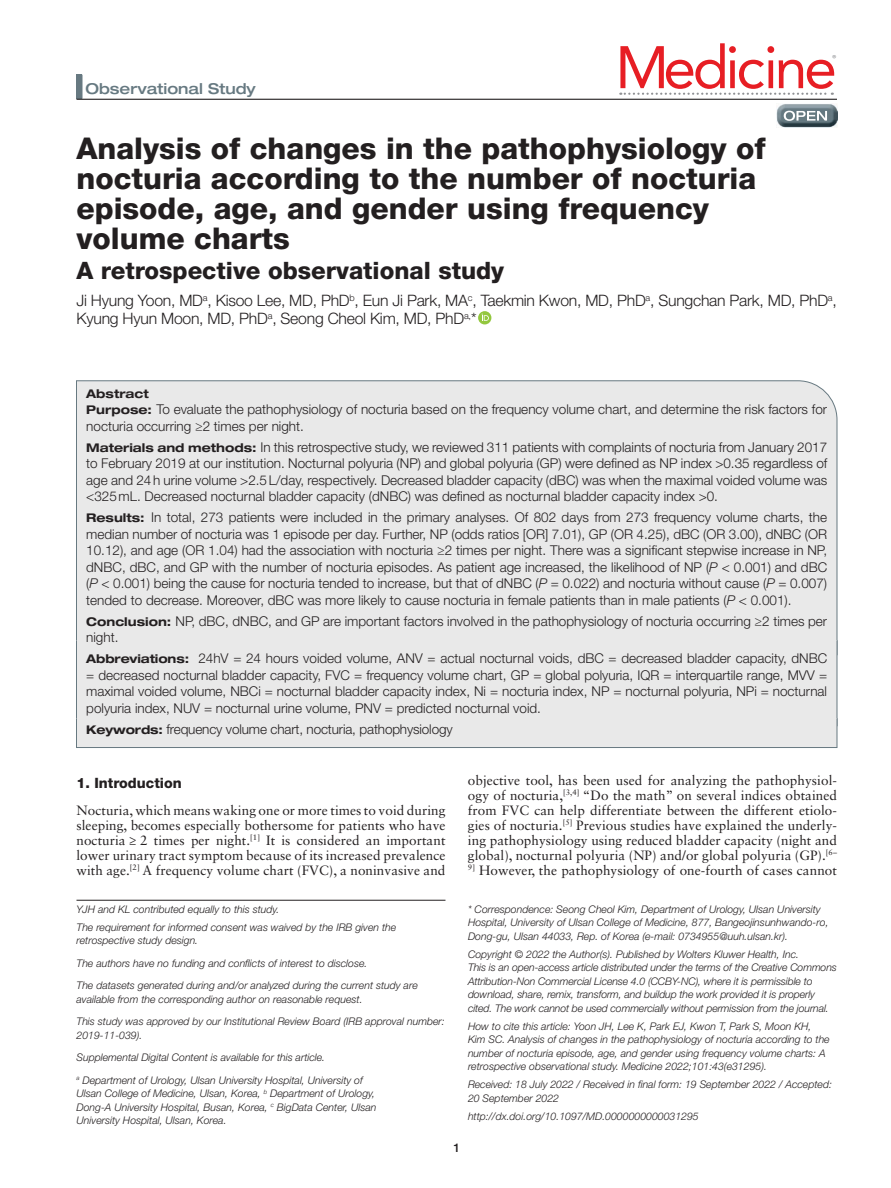
<style>
.page{position:relative;width:891px;height:1188px;background:#fff}
.page>*{position:absolute;margin:0;border:0;box-sizing:border-box;transform-origin:0 0}
.t1{font:59.4px "Avenir";letter-spacing:-.06em;color:#e71e24}
.t2{font:800 30px/30px "Helvetica Neue LT Std";color:#231f20}
.t3{font:800 24px "Helvetica Neue LT Std";color:#231f20}
.t4{font:300 15.75px/18px "Helvetica Neue LT Std";letter-spacing:-.015em;color:#231f20}
.t5{font:500 expanded 15px "Helvetica Neue LT Std";color:#667981}
.t6{font:800 14.25px "Helvetica Neue LT Std";color:#231f20}
.t7{font:300 13.5px/16.5px "Helvetica Neue LT Std";color:#231f20;text-align:justify}
.t8{font:13.5px/15px "Sabon LT Std";letter-spacing:.005em;color:#231f20;text-align:justify}
.t9{font:700 expanded 12px "Helvetica Neue LT Std";color:#231f20}
.t10{font:500 12px "Helvetica Neue LT Std";color:#231f20}
.t11{font:italic 300 10.5px/13.5px "Helvetica Neue LT Std";color:#231f20}
.t12{font:500 10.35px "Akzidenz Grotesk BE";color:#909295}
.s1{font-weight:700;font-stretch:expanded;font-size:12px}
.s2{font-style:italic}
</style>
<div class="page">
<div style="left:76px;top:74px;width:6px;height:25px;background:#677981"></div>
<hr style="left:76px;top:99px;width:761px;height:1px;background:#231f20">
<img style="left:776px;top:104px;width:61px;height:24px">
<svg style="left:784px;top:111px;width:43px;height:10px"></svg>
<svg style="left:620px;top:93px;width:213px;height:2px"></svg>
<div style="left:76px;top:380px;width:762px;height:276px;background:#e9e9e9"></div>
<div style="left:76px;top:640px;width:761px;height:87px;background:#e9e9e9"></div>
<div style="left:76px;top:718px;width:761px;height:30px;background:#e9e9e9"></div>
<div style="left:76px;top:718px;width:761px;height:30px;border:1px solid #677981"></div>
<div style="left:478px;top:311px;width:13px;height:13px;background:#93c73e;border-radius:50%"></div>
<svg style="left:482px;top:314px;width:7px;height:7px"></svg>
<hr style="left:76px;top:900px;width:370px;height:1px;background:#231f20">
<p class="t5" style="left:86px;top:80px;width:172px">Observational Study</p>
<h1 class="t1" style="left:615px;top:33px;width:223px">Medicine</h1>
<p class="t12" style="left:832px;top:52px;width:6px">®</p>
<h2 class="t2" style="left:76px;top:134px;width:691px">Analysis of changes in the pathophysiology of nocturia according to the number of nocturia episode, age, and gender using frequency volume charts</h2>
<h3 class="t3" style="left:76px;top:257px;width:429px">A retrospective observational study</h3>
<p class="t4" style="left:76px;top:291px;width:762px">Ji Hyung Yoon, MD<sup>a</sup>, Kisoo Lee, MD, PhD<sup>b</sup>, Eun Ji Park, MA<sup>c</sup>, Taekmin Kwon, MD, PhD<sup>a</sup>, Sungchan Park, MD, PhD<sup>a</sup>,<br>Kyung Hyun Moon, MD, PhD<sup>a</sup>, Seong Cheol Kim, MD, PhD<sup>a,</sup>*</p>
<p class="t9" style="left:86px;top:386px;width:64px">Abstract</p>
<p class="t7" style="left:86px;top:401px;width:742px"><span class="s1">Purpose:</span> To evaluate the pathophysiology of nocturia based on the frequency volume chart, and determine the risk factors for nocturia occurring ≥2 times per night.</p>
<p class="t7" style="left:86px;top:439px;width:743px"><span class="s1">Materials and methods:</span> In this retrospective study, we reviewed 311 patients with complaints of nocturia from January 2017 to February 2019 at our institution. Nocturnal polyuria (NP) and global polyuria (GP) were defined as NP index &gt;0.35 regardless of age and 24h urine volume &gt;2.5L/day, respectively. Decreased bladder capacity (dBC) was when the maximal voided volume was &lt;325mL. Decreased nocturnal bladder capacity (dNBC) was defined as nocturnal bladder capacity index &gt;0.</p>
<p class="t7" style="left:86px;top:509px;width:742px"><span class="s1">Results:</span> In total, 273 patients were included in the primary analyses. Of 802 days from 273 frequency volume charts, the median number of nocturia was 1 episode per day. Further, NP (odds ratios [OR] 7.01), GP (OR 4.25), dBC (OR 3.00), dNBC (OR 10.12), and age (OR 1.04) had the association with nocturia ≥2 times per night. There was a significant stepwise increase in NP, dNBC, dBC, and GP with the number of nocturia episodes. As patient age increased, the likelihood of NP (<span class="s2">P</span> &lt; 0.001) and dBC (<span class="s2">P</span> &lt; 0.001) being the cause for nocturia tended to increase, but that of dNBC (<span class="s2">P</span> = 0.022) and nocturia without cause (<span class="s2">P</span> = 0.007) tended to decrease. Moreover, dBC was more likely to cause nocturia in female patients than in male patients (<span class="s2">P</span> &lt; 0.001).</p>
<p class="t7" style="left:86px;top:613px;width:742px"><span class="s1">Conclusion:</span> NP, dBC, dNBC, and GP are important factors involved in the pathophysiology of nocturia occurring ≥2 times per night.</p>
<p class="t7" style="left:86px;top:650px;width:743px"><span class="s1">Abbreviations:</span> 24hV = 24 hours voided volume, ANV = actual nocturnal voids, dBC = decreased bladder capacity, dNBC = decreased nocturnal bladder capacity, FVC = frequency volume chart, GP = global polyuria, IQR = interquartile range, MVV = maximal voided volume, NBCi = nocturnal bladder capacity index, Ni = nocturia index, NP = nocturnal polyuria, NPi = nocturnal polyuria index, NUV = nocturnal urine volume, PNV = predicted nocturnal void.</p>
<p class="t7" style="left:86px;top:721px;width:368px"><span class="s1">Keywords:</span> frequency volume chart, nocturia, pathophysiology</p>
<p class="t6" style="left:76px;top:774px;width:107px">1. Introduction</p>
<p class="t8" style="left:76px;top:803px;width:371px">Nocturia, which means waking one or more times to void during sleeping, becomes especially bothersome for patients who have nocturia ≥ 2 times per night.<sup>[1]</sup> It is considered an important lower urinary tract symptom because of its increased prevalence with age.<sup>[2]</sup> A frequency volume chart (FVC), a noninvasive and</p>
<p class="t8" style="left:468px;top:773px;width:371px">objective tool, has been used for analyzing the pathophysiol&shy;ogy of nocturia,<sup>[3,4]</sup> “Do the math” on several indices obtained from FVC can help differentiate between the different etiolo&shy;gies of nocturia.<sup>[5]</sup> Previous studies have explained the underly&shy;ing pathophysiology using reduced bladder capacity (night and global), nocturnal polyuria (NP) and/or global polyuria (GP).<sup>[6– 9]</sup> However, the pathophysiology of one-fourth of cases cannot</p>
<p class="t11" style="left:76px;top:900px;width:321px;line-height:18px">YJH and KL contributed equally to this study.<br>The requirement for informed consent was waived by the IRB given the</p>
<p class="t11" style="left:76px;top:929px;width:343px;line-height:22.5px">retrospective study design.<br>The authors have no funding and conflicts of interest to disclose.<br>The datasets generated during and/or analyzed during the current study are</p>
<p class="t11" style="left:76px;top:987px;width:370px;line-height:22.5px">available from the corresponding author on reasonable request.<br>This study was approved by our Institutional Review Board (IRB approval number:</p>
<p class="t11" style="left:76px;top:1024px;width:288px;line-height:22.5px">2019-11-039).<br>Supplemental Digital Content is available for this article.<br><sup>a</sup> Department of Urology, Ulsan University Hospital, University of</p>
<p class="t11" style="left:76px;top:1086px;width:301px">Ulsan College of Medicine, Ulsan, Korea, <sup>b</sup> Department of Urology,<br>Dong-A University Hospital, Busan, Korea, <sup>c</sup> BigData Center, Ulsan<br>University Hospital, Ulsan, Korea.</p>
<p class="t10" style="left:453px;top:1140px;width:8px">1</p>
<p class="t11" style="left:468px;top:902px;width:362px">* Correspondence: Seong Cheol Kim, Department of Urology, Ulsan University<br>Hospital, University of Ulsan College of Medicine, 877, Bangeojinsunhwando-ro,<br>Dong-gu, Ulsan 44033, Rep. of Korea (e-mail: 0734955@uuh.ulsan.kr).</p>
<p class="t11" style="left:468px;top:947px;width:370px">Copyright © 2022 the Author(s). Published by Wolters Kluwer Health, Inc.<br>This is an open-access article distributed under the terms of the Creative Commons Attribution-Non Commercial License 4.0 (CCBY-NC), where it is permissible to download, share, remix, transform, and buildup the work provided it is properly cited. The work cannot be used commercially without permission from the journal.</p>
<p class="t11" style="left:468px;top:1019px;width:363px">How to cite this article: Yoon JH, Lee K, Park EJ, Kwon T, Park S, Moon KH, Kim SC. Analysis of changes in the pathophysiology of nocturia according to the number of nocturia episode, age, and gender using frequency volume charts: A retrospective observational study. Medicine 2022;101:43(e31295).</p>
<p class="t11" style="left:468px;top:1078px;width:365px">Received: 18 July 2022 / Received in final form: 19 September 2022 / Accepted:<br>20 September 2022</p>
<p class="t11" style="left:468px;top:1109px;width:232px">http://dx.doi.org/10.1097/MD.0000000000031295</p>
</div>
